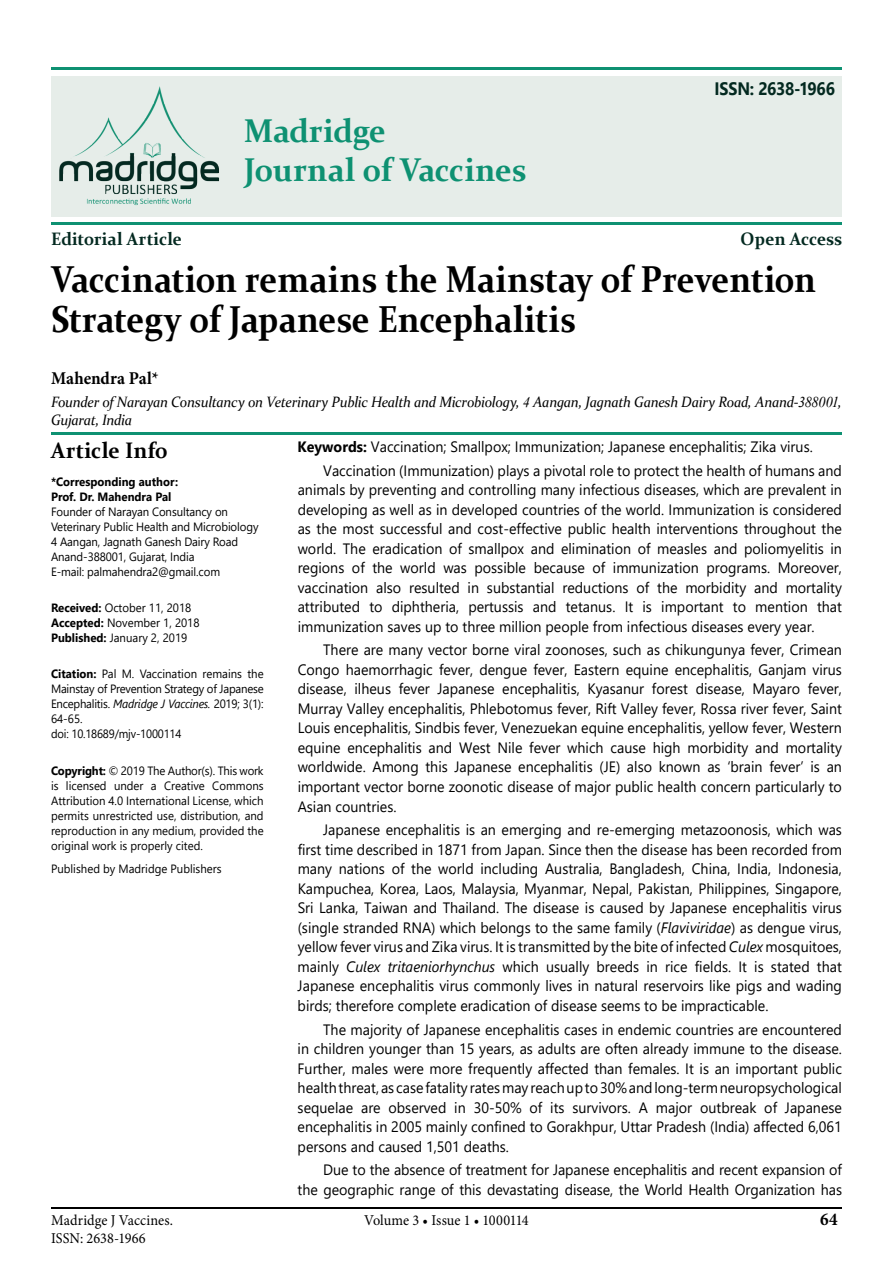
<style>
.page{position:relative;width:893px;height:1263px;background:#fff}
.page>*{position:absolute;margin:0;border:0;box-sizing:border-box;transform-origin:0 0}
.t1{font:700 37.5px/40.5px "Constantia";letter-spacing:-.005em;color:#000;scale:.9 1}
.t2{font:700 33px/39px "Constantia";letter-spacing:-.005em;color:#0e9172;scale:.95 1}
.t3{font:700 22.5px "Constantia";letter-spacing:.01em;color:#000;scale:.95 1}
.t4{font:700 18px "Constantia";letter-spacing:.005em;color:#032920;scale:.95 1}
.t5{font:700 18px "Minion Pro";color:#000;scale:.95 1}
.t6{font:700 18px "Segoe UI";letter-spacing:-.015em;color:#032920;scale:.9 1}
.t7{font:15px/19.5px "Segoe UI";color:#000;text-align:justify;scale:.95 1}
.t8{font:italic 15px/18px "Constantia";letter-spacing:-.02em;color:#000;scale:.95 1}
.t9{font:15px "Minion Pro";color:#000;scale:.95 1}
.t10{font:12px/15px "Segoe UI";letter-spacing:-.01em;color:#000;scale:.95 1}
.t11{font:700 12px/15px "Segoe UI";color:#000;scale:.95 1}
.s1{font-family:"Times New Roman"}
.s2{font-weight:700}
.s3{font-style:italic}
</style>
<div class="page">
<hr style="left:51px;top:1208px;width:791px;height:1px;background:#000">
<div style="left:51px;top:76px;width:791px;height:140px;background:#e6ede9"></div>
<hr style="left:51px;top:223px;width:791px;height:2px;background:#0e9172">
<hr style="left:51px;top:433px;width:791px;height:2px;background:#0e9172">
<hr style="left:51px;top:68px;width:791px;height:2px;background:#0e9172">
<img style="left:59px;top:86px;width:160px;height:120px">
<h2 class="t2" style="left:244px;top:109px;width:299px">Madridge<br>Journal of Vaccines</h2>
<p class="t6" style="left:714px;top:71px;width:135px">ISSN: 2638-1966</p>
<p class="t4" style="left:51px;top:226px;width:139px">Editorial Article</p>
<p class="t4" style="left:741px;top:226px;width:108px">Open Access</p>
<h1 class="t1" style="left:51px;top:257px;width:852px">Vaccination remains the Mainstay of Prevention<br>Strategy of Japanese Encephalitis</h1>
<p class="t5" style="left:51px;top:366px;width:115px">Mahendra Pal*</p>
<p class="t8" style="left:51px;top:392px;width:834px">Founder of Narayan Consultancy on Veterinary Public Health and Microbiology, <span class="s1">4</span> Aangan, Jagnath Ganesh Dairy Road, Anand-<span class="s1">388001</span>,<br>Gujarat, India</p>
<h3 class="t3" style="left:51px;top:435px;width:125px">Article Info</h3>
<p class="t11" style="left:51px;top:473px;width:135px">*Corresponding author:<br>Prof. Dr. Mahendra Pal</p>
<p class="t10" style="left:51px;top:503px;width:220px">Founder of Narayan Consultancy on Veterinary Public Health and Microbiology 4 Aangan, Jagnath Ganesh Dairy Road Anand-388001, Gujarat, India<br>E-mail: palmahendra2@gmail.com</p>
<p class="t10" style="left:51px;top:599px;width:158px"><span class="s2">Received:</span> October 11, 2018<br><span class="s2">Accepted:</span> November 1, 2018<br><span class="s2">Published:</span> January 2, 2019</p>
<p class="t10" style="left:51px;top:665px;width:225px"><span class="s2">Citation:</span> Pal M. Vaccination remains the Mainstay of Prevention Strategy of Japanese Encephalitis. <span class="s3">Madridge J Vaccines.</span> 2019; 3(1):<br>64-65.<br>doi: 10.18689/mjv-1000114</p>
<p class="t10" style="left:51px;top:762px;width:225px;text-align:justify"><span class="s2">Copyright:</span> © 2019 The Author(s). This work is licensed under a Creative Commons Attribution 4.0 International License, which permits unrestricted use, distribution, and reproduction in any medium, provided the original work is properly cited.</p>
<p class="t10" style="left:51px;top:860px;width:181px">Published by Madridge Publishers</p>
<p class="t7" style="left:323px;top:433px;width:548px;line-height:23.7px;text-indent:-26px"><span class="s2">Keywords:</span> Vaccination; Smallpox; Immunization; Japanese encephalitis; Zika virus.<br>Vaccination (Immunization) plays a pivotal role to protect the health of humans and</p>
<p class="t7" style="left:298px;top:479px;width:574px">animals by preventing and controlling many infectious diseases, which are prevalent in developing as well as in developed countries of the world. Immunization is considered as the most successful and cost-effective public health interventions throughout the world. The eradication of smallpox and elimination of measles and poliomyelitis in regions of the world was possible because of immunization programs. Moreover, vaccination also resulted in substantial reductions of the morbidity and mortality attributed to diphtheria, pertussis and tetanus. It is important to mention that immunization saves up to three million people from infectious diseases every year.</p>
<p class="t7" style="left:298px;top:639px;width:574px;text-indent:26px">There are many vector borne viral zoonoses, such as chikungunya fever, Crimean Congo haemorrhagic fever, dengue fever, Eastern equine encephalitis, Ganjam virus disease, ilheus fever Japanese encephalitis, Kyasanur forest disease, Mayaro fever, Murray Valley encephalitis, Phlebotomus fever, Rift Valley fever, Rossa river fever, Saint Louis encephalitis, Sindbis fever, Venezuekan equine encephalitis, yellow fever, Western equine encephalitis and West Nile fever which cause high morbidity and mortality worldwide. Among this Japanese encephalitis (JE) also known as ‘brain fever’ is an important vector borne zoonotic disease of major public health concern particularly to Asian countries.</p>
<p class="t7" style="left:298px;top:819px;width:574px;text-indent:26px">Japanese encephalitis is an emerging and re-emerging metazoonosis, which was first time described in 1871 from Japan. Since then the disease has been recorded from many nations of the world including Australia, Bangladesh, China, India, Indonesia, Kampuchea, Korea, Laos, Malaysia, Myanmar, Nepal, Pakistan, Philippines, Singapore, Sri Lanka, Taiwan and Thailand. The disease is caused by Japanese encephalitis virus (single stranded RNA) which belongs to the same family (<span class="s3">Flaviviridae</span>) as dengue virus, yellow fever virus and Zika virus. It is transmitted by the bite of infected <span class="s3">Culex</span> mosquitoes, mainly <span class="s3">Culex tritaeniorhynchus</span> which usually breeds in rice fields. It is stated that Japanese encephalitis virus commonly lives in natural reservoirs like pigs and wading birds; therefore complete eradication of disease seems to be impracticable.</p>
<p class="t7" style="left:298px;top:1018px;width:574px;text-indent:26px">The majority of Japanese encephalitis cases in endemic countries are encountered in children younger than 15 years, as adults are often already immune to the disease.<br>Further, males were more frequently affected than females. It is an important public health threat, as case fatality rates may reach up to 30% and long-term neuropsychological sequelae are observed in 30-50% of its survivors. A major outbreak of Japanese encephalitis in 2005 mainly confined to Gorakhpur, Uttar Pradesh (India) affected 6,061 persons and caused 1,501 deaths.</p>
<p class="t7" style="left:298px;top:1159px;width:575px;text-align:right">Due to the absence of treatment for Japanese encephalitis and recent expansion of<br>the geographic range of this devastating disease, the World Health Organization has</p>
<p class="t9" style="left:51px;top:1210px;width:130px">Madridge J Vaccines.</p>
<p class="t9" style="left:364px;top:1210px;width:175px">Volume 3 • Issue 1 • 1000114</p>
<p class="t5" style="left:820px;top:1206px;width:20px">64</p>
<p class="t9" style="left:51px;top:1228px;width:101px">ISSN: 2638-1966</p>
</div>
